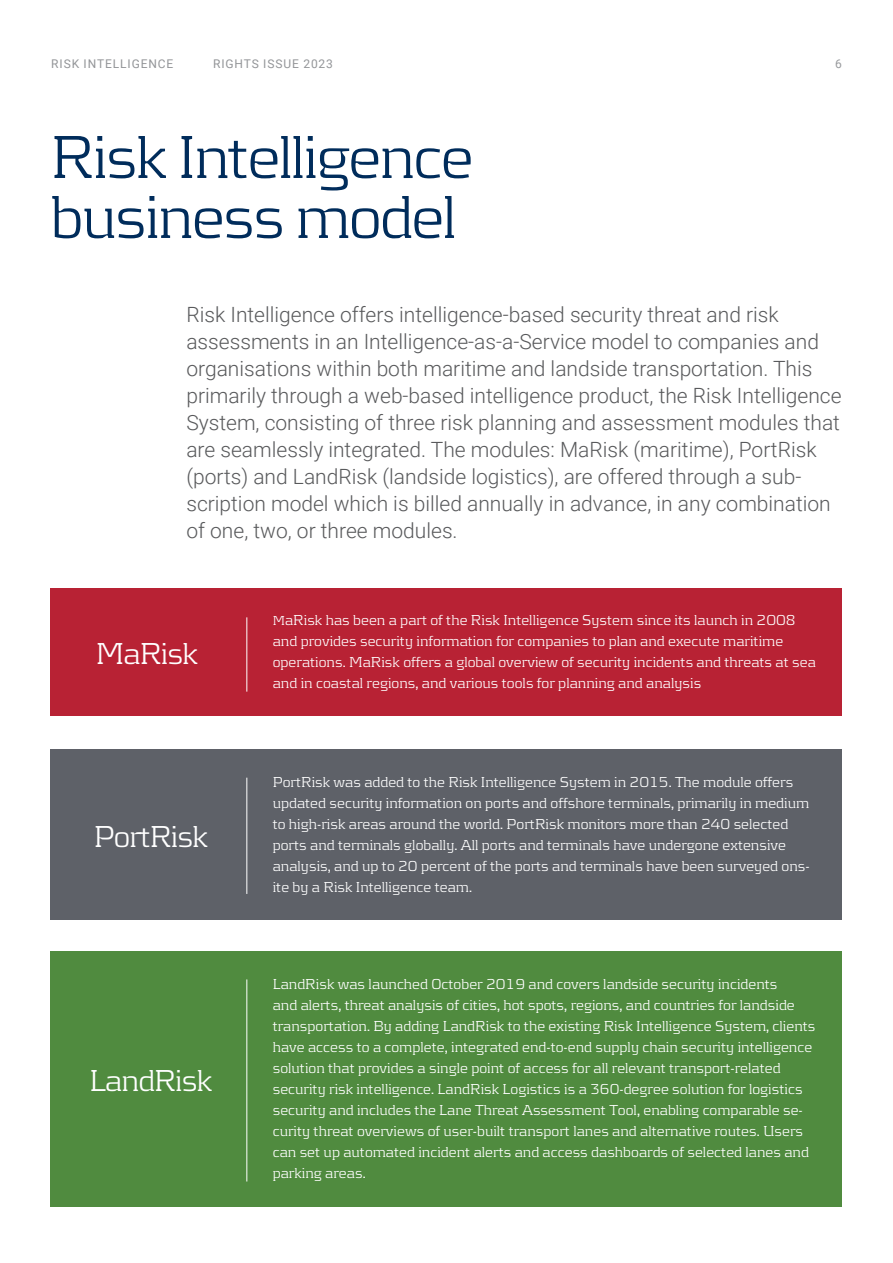
<style>
.page{position:relative;width:893px;height:1263px;background:#fff}
.page>*{position:absolute;margin:0;border:0;box-sizing:border-box;transform-origin:0 0}
.t1{font:300 63px/60px "Kontrapunkt";letter-spacing:-.03em;color:#002c5b}
.t2{font:300 31.5px "Kontrapunkt";letter-spacing:-.03em;color:#fff}
.t3{font:300 21px/27px "Roboto";color:#58595b}
.t4{font:300 15px/21px "Kontrapunkt";color:#fff}
.t5{font:12px "Roboto";letter-spacing:.075em;color:#939598}
.t6{font:12px "Roboto";color:#97999c}
.s1{font-size:13.5px}
</style>
<div class="page">
<div style="left:50px;top:951px;width:792px;height:255px;background:#508b3f"></div>
<div style="left:50px;top:750px;width:792px;height:170px;background:#5e6168"></div>
<div style="left:50px;top:588px;width:792px;height:127px;background:#b82234"></div>
<hr style="left:246px;top:979px;width:1px;height:202px;background:#fff">
<hr style="left:246px;top:778px;width:1px;height:116px;background:#fff">
<hr style="left:246px;top:617px;width:1px;height:75px;background:#fff">
<p class="t5" style="left:51px;top:56px;width:124px">RISK INTELLIGENCE</p>
<p class="t5" style="left:213px;top:56px;width:121px">RIGHTS ISSUE 2023</p>
<p class="t6" style="left:835px;top:56px;width:8px">6</p>
<h1 class="t1" style="left:50px;top:125px;width:425px">Risk Intelligence business model</h1>
<p class="t3" style="left:186px;top:300px;width:657px">Risk Intelligence offers intelligence-based security threat and risk assessments in an Intelligence-as-a-Service model to companies and organisations within both maritime and landside transportation. This primarily through a web-based intelligence product, the Risk Intelligence System, consisting of three risk planning and assessment modules that are seamlessly integrated. The modules: MaRisk (maritime), PortRisk (ports) and LandRisk (landside logistics), are offered through a sub&shy;scription model which is billed annually in advance, in any combination of one, two, or three modules.</p>
<h2 class="t2" style="left:96px;top:635px;width:104px">MaRisk</h2>
<h2 class="t2" style="left:94px;top:818px;width:116px">PortRisk</h2>
<h2 class="t2" style="left:89px;top:1062px;width:124px">LandRisk</h2>
<p class="t4" style="left:273px;top:609px;width:545px"><span class="s1">M</span>aRisk has been a part of the Risk Intelligence System since its launch in 2008 and provides security information for companies to plan and execute maritime operations. MaRisk offers a global overview of security incidents and threats at sea and in coastal regions, and various tools for planning and analysis</p>
<p class="t4" style="left:273px;top:771px;width:538px">PortRisk was added to the Risk Intelligence System in 2015. The module offers updated security information on ports and offshore terminals, primarily in medium to high-risk areas around the world. PortRisk monitors more than 240 selected ports and terminals globally. All ports and terminals have undergone extensive analysis, and up to 20 percent of the ports and terminals have been surveyed ons&shy;ite by a Risk Intelligence team.</p>
<p class="t4" style="left:273px;top:973px;width:544px">LandRisk was launched October 2019 and covers landside security incidents<br>and alerts, threat analysis of cities, hot spots, regions, and countries for landside transportation. By adding LandRisk to the existing Risk Intelligence System, clients have access to a complete, integrated end-to-end supply chain security intelligence solution that provides a single point of access for all relevant transport-related security risk intelligence. LandRisk Logistics is a 360-degree solution for logistics security and includes the Lane Threat Assessment Tool, enabling comparable se&shy;curity threat overviews of user-built transport lanes and alternative routes. Users can set up automated incident alerts and access dashboards of selected lanes and parking areas.</p>
</div>
